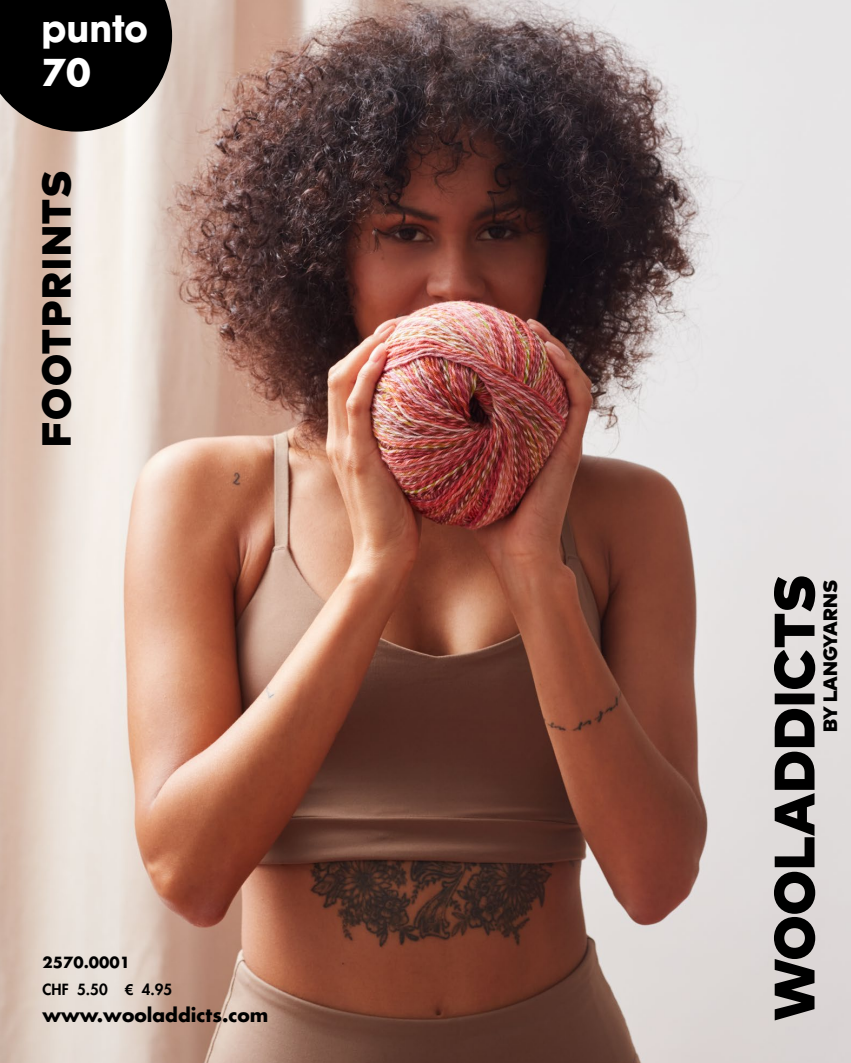
<style>
.page{position:relative;width:851px;height:1063px;background:#fff}
.page>*{position:absolute;margin:0;border:0;box-sizing:border-box;transform-origin:0 0}
.t1{font:900 40.5px "Mark OT";letter-spacing:.045em;color:#000}
.t2{font:700 36px "ITC Avant Garde Std";color:#fff}
.t3{font:700 36px "Futura Std";color:#fff}
.t4{font:900 19.35px "Mark OT";letter-spacing:.005em;color:#000}
.t5{font:700 18.75px "Futura Std";color:#000}
.t6{font:800 15px/27px "Futura Std";color:#000}
.s1{font-weight:700}
.s2{font-family:"Arial";font-weight:700}
</style>
<div class="page">
<img style="left:0;top:0;width:850px;height:1063px">
<svg style="left:0;top:0;width:172px;height:132px;background:#1e1c1b"></svg>
<svg style="left:773px;top:576px;width:42px;height:444px;background:#656363"></svg>
<h2 class="t2" style="left:41px;top:5px;width:108px">punto</h2>
<h2 class="t3" style="left:41px;top:49px;width:51px">70</h2>
<h1 class="t1" style="left:30px;top:447px;width:278px;rotate:-90deg">FOOTPRINTS</h1>
<p class="t6" style="left:43px;top:949px;width:131px"><span class="s1">2570.0001<br></span>CHF 5.50 <span class="s2">€</span> 4.95</p>
<p class="t5" style="left:43px;top:1003px;width:227px">www.wooladdicts.com</p>
<p class="t4" style="left:817px;top:732px;width:154px;rotate:-90deg">BY LANGYARNS</p>
</div>
